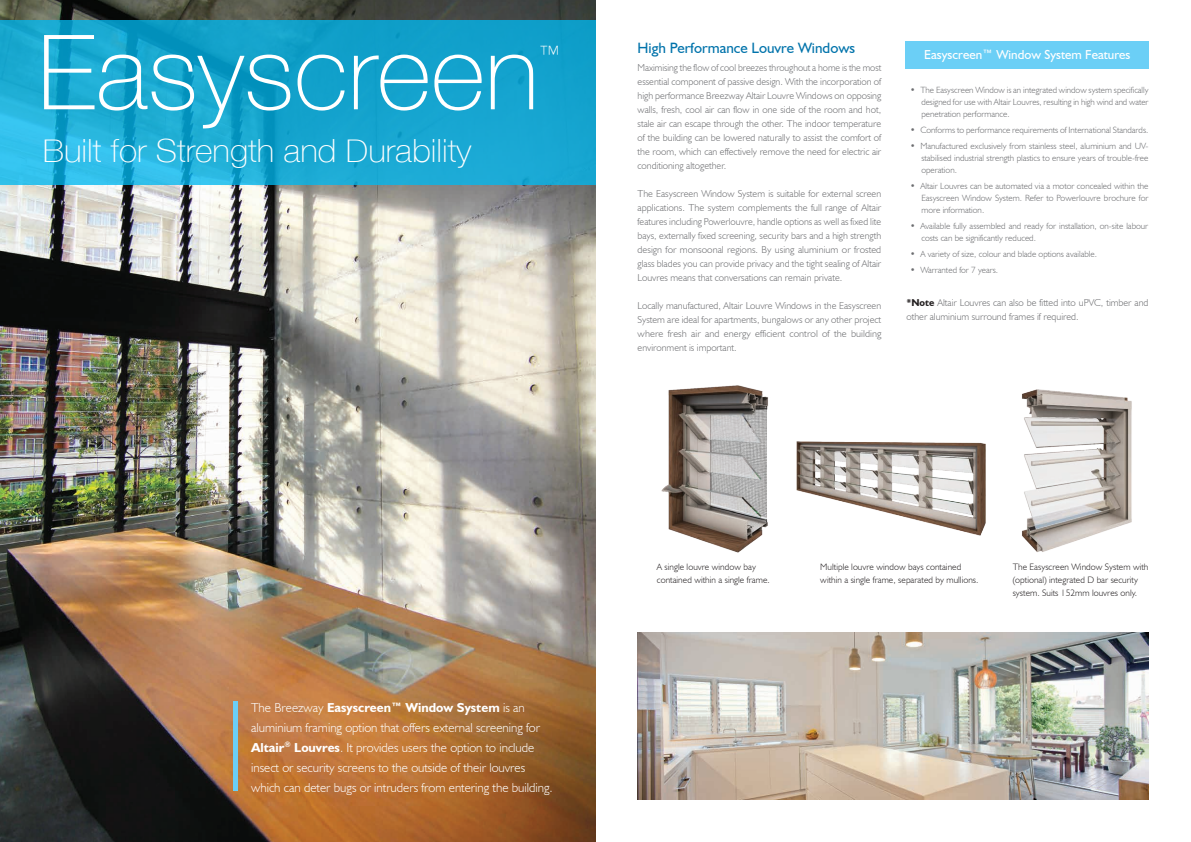
<style>
.page{position:relative;width:1191px;height:842px;background:#fff}
.page>*{position:absolute;margin:0;border:0;box-sizing:border-box;transform-origin:0 0}
.t1{font:100 104px "Helvetica Neue LT";color:#fff}
.t2{font:100 32px "Helvetica Neue LT";color:#fff;scale:1.05 1}
.t3{font:100 21.2px "Helvetica Neue LT";color:#fff}
.t4{font:15px "Humanist 521 BT";color:#0073ab}
.t5{font:300 13px/20px "Humanist 521 BT";color:#fff}
.t6{font:13px "Humanist 521 BT";color:#fff}
.t7{font:300 10px/14px "Humanist 521 BT";color:#6c6d70;text-align:justify}
.t8{font:300 9.3px/13px "Humanist 521 BT";letter-spacing:.005em;color:#231f20}
.t9{font:300 9px/12px "Humanist 521 BT";color:#6c6d70;text-align:justify}
.s1{font-weight:700;color:#231f20}
.s2{font-weight:700}
</style>
<div class="page">
<img style="left:0;top:0;width:595px;height:842px">
<svg style="left:0;top:20px;width:595px;height:165px;background:#17a6d0"></svg>
<div style="left:233px;top:702px;width:5px;height:89px;background:#6bcff6"></div>
<div style="left:905px;top:42px;width:243px;height:27px;background:#6bcff6"></div>
<svg style="left:0;top:0;width:14px;height:8px"></svg>
<img style="left:661px;top:385px;width:107px;height:168px">
<img style="left:1022px;top:389px;width:110px;height:163px">
<img style="left:796px;top:441px;width:190px;height:95px">
<img style="left:637px;top:632px;width:511px;height:167px">
<h1 class="t1" style="left:38px;top:13px;width:503px">Easyscreen</h1>
<h3 class="t3" style="left:539px;top:42px;width:22px">™</h3>
<h2 class="t2" style="left:43px;top:132px;width:409px">Built for Strength and Durability</h2>
<h3 class="t4" style="left:637px;top:39px;width:219px">High Performance Louvre Windows</h3>
<h3 class="t6" style="left:924px;top:47px;width:208px">Easyscreen™ Window System Features</h3>
<p class="t7" style="left:637px;top:61px;width:245px">Maximising the flow of cool breezes throughout a home is the most essential component of passive design. With the incorporation of high performance Breezway Altair Louvre Windows on opposing walls, fresh, cool air can flow in one side of the room and hot, stale air can escape through the other. The indoor temperature of the building can be lowered naturally to assist the comfort of the room, which can effectively remove the need for electric air conditioning altogether.</p>
<p class="t7" style="left:637px;top:187px;width:245px">The Easyscreen Window System is suitable for external screen applications. The system complements the full range of Altair features including Powerlouvre, handle options as well as fixed lite bays, externally fixed screening, security bars and a high strength design for monsoonal regions. By using aluminium or frosted glass blades you can provide privacy and the tight sealing of Altair Louvres means that conversations can remain private.</p>
<p class="t7" style="left:637px;top:299px;width:245px">Locally manufactured, Altair Louvre Windows in the Easyscreen System are ideal for apartments, bungalows or any other project where fresh air and energy efficient control of the building environment is important.</p>
<p class="t9" style="left:921px;top:84px;width:229px;text-indent:-11px">• The Easyscreen Window is an integrated window system specifically designed for use with Altair Louvres, resulting in high wind and water penetration performance.</p>
<p class="t9" style="left:910px;top:124px;width:240px">• Conforms to performance requirements of International Standards.</p>
<p class="t9" style="left:921px;top:140px;width:228px;text-indent:-11px">• Manufactured exclusively from stainless steel, aluminium and UV&shy;stabilised industrial strength plastics to ensure years of trouble-free operation.</p>
<p class="t9" style="left:921px;top:180px;width:228px;text-indent:-11px">• Altair Louvres can be automated via a motor concealed within the Easyscreen Window System. Refer to Powerlouvre brochure for more information.</p>
<p class="t9" style="left:921px;top:220px;width:228px;text-indent:-11px">• Available fully assembled and ready for installation, on-site labour costs can be significantly reduced.</p>
<p class="t9" style="left:910px;top:248px;width:188px">• A variety of size, colour and blade options available.</p>
<p class="t9" style="left:910px;top:264px;width:90px">• Warranted for 7 years.</p>
<p class="t7" style="left:906px;top:296px;width:243px"><span class="s1">*Note</span> Altair Louvres can also be fitted into uPVC, timber and other aluminium surround frames if required.</p>
<p class="t5" style="left:251px;top:697px;width:303px">The Breezway <span class="s2">Easyscreen™ Window System</span> is an aluminium framing option that offers external screening for <span class="s2">Altair</span><sup>®</sup> <span class="s2">Louvres</span>. It provides users the option to include insect or security screens to the outside of their louvres which can deter bugs or intruders from entering the building.</p>
<p class="t8" style="left:657px;top:560px;width:114px">A single louvre window bay contained within a single frame.</p>
<p class="t8" style="left:1012px;top:560px;width:137px">The Easyscreen Window System with (optional) integrated D bar security system. Suits 152mm louvres only.</p>
<p class="t8" style="left:820px;top:560px;width:160px">Multiple louvre window bays contained within a single frame, separated by mullions.</p>
</div>
